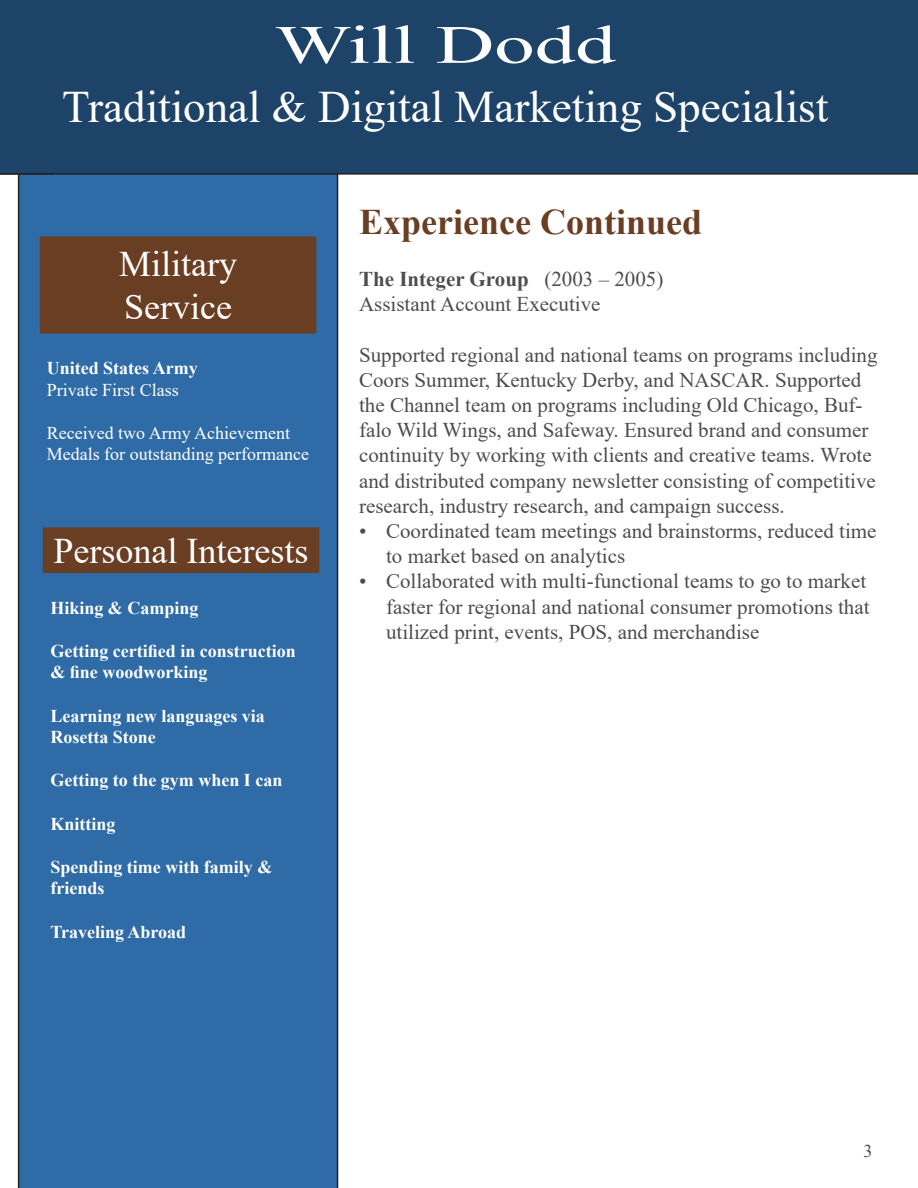
<style>
.page{position:relative;width:918px;height:1188px;background:#fff}
.page>*{position:absolute;margin:0;border:0;box-sizing:border-box;transform-origin:0 0}
.t1{font:54px "Times New Roman";color:#fff;scale:1.5 1}
.t2{font:45px "Times New Roman";color:#fff}
.t3{font:36px/43.2px "Times New Roman";color:#fff}
.t4{font:700 36px "Times New Roman";color:#6a3e22}
.t5{font:21px/25.2px "Times New Roman";color:#4d4d4d}
.t6{font:700 21px "Times New Roman";color:#4d4d4d}
.t7{font:700 18px "Times New Roman";color:#fff}
.t8{font:18px "Times New Roman";color:#fff}
.t9{font:18px "Times New Roman";color:#4d4d4d}
.s1{font-weight:400}
</style>
<div class="page">
<div style="left:18px;top:175px;width:320px;height:1013px;background:#2e6ba7"></div>
<div style="left:0;top:0;width:918px;height:175px;background:#1d4369"></div>
<div style="left:41px;top:237px;width:275px;height:96px;background:#6a3e22"></div>
<div style="left:40px;top:236px;width:276px;height:98px;border:2px solid #6a3e22"></div>
<div style="left:44px;top:528px;width:275px;height:44px;background:#6a3e22"></div>
<div style="left:43px;top:527px;width:276px;height:46px;border:2px solid #6a3e22"></div>
<h1 class="t1" style="left:275px;top:7px;width:229px">Will Dodd</h1>
<h2 class="t2" style="left:62px;top:75px;width:767px">Traditional &amp; Digital Marketing Specialist</h2>
<p class="t3" style="left:119px;top:241px;width:120px">Military<br>Service</p>
<p class="t7" style="left:47px;top:355px;width:152px">United States Army</p>
<p class="t8" style="left:47px;top:377px;width:134px">Private First Class</p>
<p class="t8" style="left:47px;top:420px;width:245px">Received two Army Achievement</p>
<p class="t8" style="left:47px;top:442px;width:264px">Medals for outstanding performance</p>
<p class="t3" style="left:54px;top:528px;width:256px">Personal Interests</p>
<p class="t7" style="left:50px;top:595px;width:150px">Hiking &amp; Camping</p>
<p class="t7" style="left:50px;top:638px;width:247px">Getting certified in construction</p>
<p class="t7" style="left:50px;top:659px;width:159px">&amp; fine woodworking</p>
<p class="t7" style="left:50px;top:703px;width:216px">Learning new languages via</p>
<p class="t7" style="left:50px;top:724px;width:107px">Rosetta Stone</p>
<p class="t7" style="left:50px;top:767px;width:233px">Getting to the gym when I can</p>
<p class="t7" style="left:50px;top:811px;width:67px">Knitting</p>
<p class="t7" style="left:50px;top:854px;width:224px">Spending time with family &amp;</p>
<p class="t7" style="left:50px;top:875px;width:55px">friends</p>
<p class="t7" style="left:50px;top:919px;width:137px">Traveling Abroad</p>
<p class="t4" style="left:359px;top:196px;width:345px">Experience Continued</p>
<p class="t6" style="left:359px;top:264px;width:306px">The Integer Group <span class="s1">(2003 – 2005)</span></p>
<p class="t5" style="left:359px;top:291px;width:243px">Assistant Account Executive</p>
<p class="t5" style="left:359px;top:341px;width:520px">Supported regional and national teams on programs including Coors Summer, Kentucky Derby, and NASCAR. Supported the Channel team on programs including Old Chicago, Buf&shy;falo Wild Wings, and Safeway. Ensured brand and consumer continuity by working with clients and creative teams. Wrote and distributed company newsletter consisting of competitive research, industry research, and campaign success.</p>
<p class="t5" style="left:386px;top:518px;width:492px;text-indent:-27px">• Coordinated team meetings and brainstorms, reduced time to market based on analytics</p>
<p class="t5" style="left:386px;top:568px;width:485px;text-indent:-27px">• Collaborated with multi-functional teams to go to market faster for regional and national consumer promotions that utilized print, events, POS, and merchandise</p>
<p class="t9" style="left:863px;top:1139px;width:10px">3</p>
</div>
